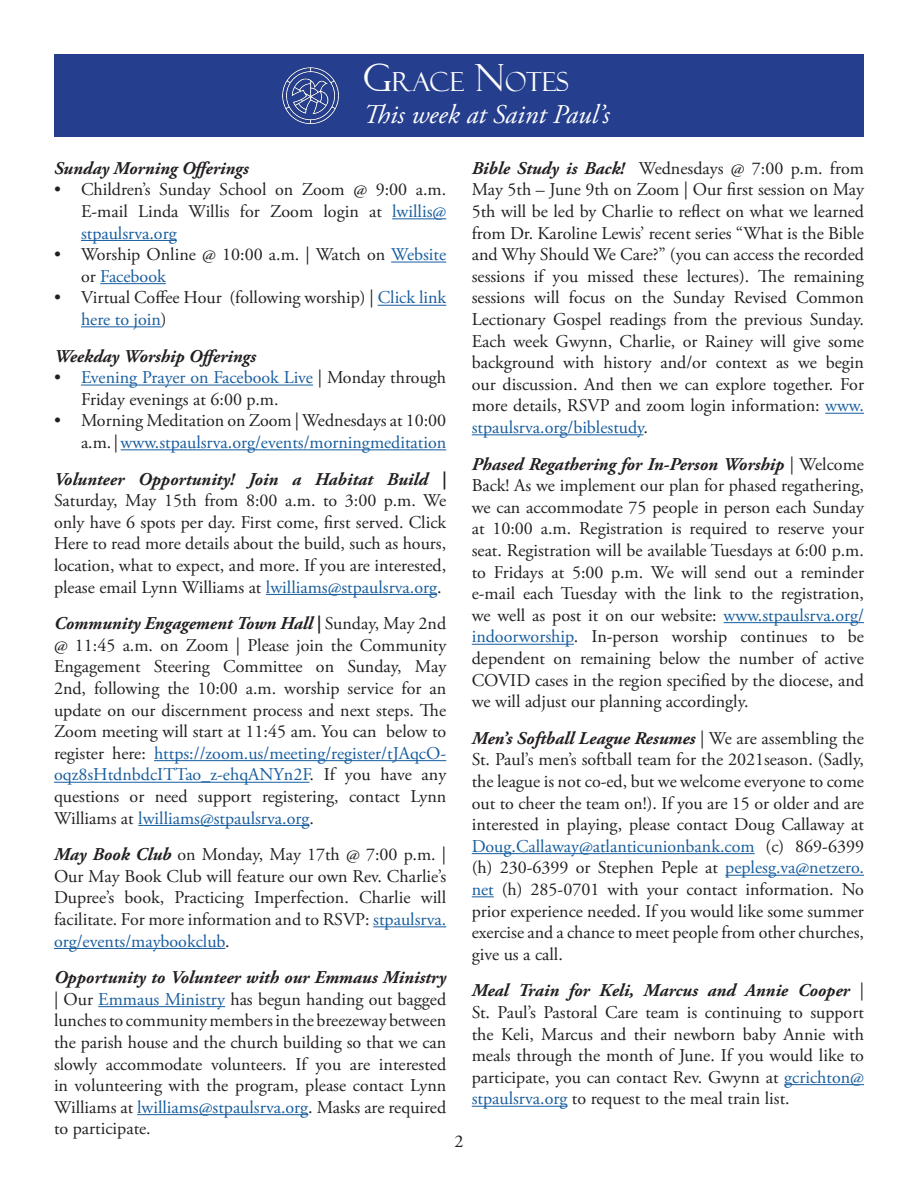
<style>
.page{position:relative;width:918px;height:1188px;background:#fff}
.page>*{position:absolute;margin:0;border:0;box-sizing:border-box;transform-origin:0 0}
.t1{font:italic 27px "Adobe Garamond Pro";color:#fff}
.t2{font:26.25px "Felix Titling";color:#fff}
.t3{font:18px/21.6px "Adobe Garamond Pro";color:#231f20;text-align:justify}
.t4{font:18px/21.6px "Adobe Garamond Pro";letter-spacing:-.025em;color:#231f20}
.t5{font:18px/21.6px "Adobe Garamond Pro";letter-spacing:-.05em;color:#231f20}
.t6{font:italic 700 18px "Adobe Garamond Pro";color:#231f20}
.s1{font-size:37.5px}
.s2{color:#175d9e}
.s3{font-weight:700;font-style:italic}
</style>
<div class="page">
<div style="left:54px;top:54px;width:810px;height:83px;background:#253f8e"></div>
<img style="left:282px;top:67px;width:57px;height:58px">
<hr style="left:392px;top:218px;width:54px;height:1px;background:#175d9e">
<hr style="left:81px;top:240px;width:96px;height:1px;background:#175d9e">
<hr style="left:391px;top:262px;width:55px;height:1px;background:#175d9e">
<hr style="left:100px;top:283px;width:66px;height:1px;background:#175d9e">
<hr style="left:378px;top:305px;width:68px;height:1px;background:#175d9e">
<hr style="left:81px;top:326px;width:80px;height:1px;background:#175d9e">
<hr style="left:81px;top:385px;width:232px;height:1px;background:#175d9e">
<hr style="left:121px;top:449px;width:325px;height:1px;background:#175d9e">
<hr style="left:266px;top:594px;width:171px;height:1px;background:#175d9e">
<hr style="left:154px;top:760px;width:292px;height:1px;background:#175d9e">
<hr style="left:54px;top:782px;width:256px;height:1px;background:#175d9e">
<hr style="left:138px;top:825px;width:171px;height:1px;background:#175d9e">
<hr style="left:373px;top:926px;width:73px;height:1px;background:#175d9e">
<hr style="left:54px;top:948px;width:171px;height:1px;background:#175d9e">
<hr style="left:98px;top:1006px;width:127px;height:1px;background:#175d9e">
<hr style="left:137px;top:1114px;width:171px;height:1px;background:#175d9e">
<hr style="left:825px;top:413px;width:39px;height:1px;background:#175d9e">
<hr style="left:472px;top:434px;width:172px;height:1px;background:#175d9e">
<hr style="left:724px;top:622px;width:140px;height:1px;background:#175d9e">
<hr style="left:472px;top:644px;width:102px;height:1px;background:#175d9e">
<hr style="left:472px;top:853px;width:283px;height:1px;background:#175d9e">
<hr style="left:725px;top:875px;width:139px;height:1px;background:#175d9e">
<svg style="left:472px;top:896px;width:22px;height:1px"></svg>
<hr style="left:784px;top:1084px;width:80px;height:1px;background:#175d9e">
<hr style="left:472px;top:1106px;width:95px;height:1px;background:#175d9e">
<p class="t2" style="left:363px;top:67px;width:206px"><span class="s1">G</span>RACE <span class="s1">N</span>OTES</p>
<p class="t1" style="left:363px;top:99px;width:248px">This week at Saint Paul’s</p>
<p class="t6" style="left:54px;top:158px;width:196px">Sunday Morning Offerings</p>
<p class="t3" style="left:81px;top:180px;width:367px;text-indent:-27px">• Children’s Sunday School on Zoom @ 9:00 a.m.<br>E-mail Linda Willis for Zoom login at <span class="s2">lwillis@ stpaulsrva.org</span></p>
<p class="t5" style="left:81px;top:244px;width:367px;text-indent:-27px">• Worship Online @ 10:00 a.m. | Watch on <span class="s2">Website </span>or <span class="s2">Facebook</span></p>
<p class="t3" style="left:81px;top:288px;width:367px;text-indent:-27px">• Virtual Coffee Hour (following worship) | <span class="s2">Click link here to join</span>)</p>
<p class="t6" style="left:54px;top:346px;width:203px">Weekday Worship Offerings</p>
<p class="t4" style="left:81px;top:367px;width:367px;text-indent:-27px">• <span class="s2">Evening Prayer on Facebook Live</span> | Monday through<br>Friday evenings at 6:00 p.m.</p>
<p class="t3" style="left:54px;top:411px;width:394px;text-align:right">• Morning Meditation on Zoom | Wednesdays at 10:00 a.m. | <span class="s2">www.stpaulsrva.org/events/morningmeditation</span></p>
<p class="t3" style="left:54px;top:469px;width:394px"><span class="s3">Volunteer Opportunity! Join a Habitat Build | </span>Saturday, May 15th from 8:00 a.m. to 3:00 p.m. We only have 6 spots per day. First come, first served. Click Here to read more details about the build, such as hours, location, what to expect, and more. If you are interested, please email Lynn Williams at <span class="s2">lwilliams@stpaulsrva.org</span>.</p>
<p class="t3" style="left:54px;top:613px;width:394px"><span class="s3">Community Engagement Town Hall |</span> Sunday, May 2nd @ 11:45 a.m. on Zoom | Please join the Community Engagement Steering Committee on Sunday, May 2nd, following the 10:00 a.m. worship service for an update on our discernment process and next steps. The Zoom meeting will start at 11:45 am. You can below to register here: <span class="s2">https://zoom.us/meeting/register/tJAqcO&shy;oqz8sHtdnbdcITTao_z-ehqANYn2F</span>. If you have any questions or need support registering, contact Lynn Williams at <span class="s2">lwilliams@stpaulsrva.org</span>.</p>
<p class="t3" style="left:54px;top:844px;width:394px"><span class="s3">May Book Club</span> on Monday, May 17th @ 7:00 p.m. | Our May Book Club will feature our own Rev. Charlie’s Dupree’s book, Practicing Imperfection. Charlie will facilitate. For more information and to RSVP: <span class="s2">stpaulsrva. org/events/maybookclub</span>.</p>
<p class="t3" style="left:54px;top:967px;width:394px"><span class="s3">Opportunity to Volunteer with our Emmaus Ministry </span>| Our <span class="s2">Emmaus Ministry</span> has begun handing out bagged lunches to community members in the breezeway between the parish house and the church building so that we can slowly accommodate volunteers. If you are interested in volunteering with the program, please contact Lynn Williams at <span class="s2">lwilliams@stpaulsrva.org</span>. Masks are required to participate.</p>
<p class="t3" style="left:454px;top:1131px;width:10px">2</p>
<p class="t3" style="left:472px;top:158px;width:394px"><span class="s3">Bible Study is Back!</span> Wednesdays @ 7:00 p.m. from May 5th – June 9th on Zoom | Our first session on May 5th will be led by Charlie to reflect on what we learned from Dr. Karoline Lewis’ recent series “What is the Bible and Why Should We Care?” (you can access the recorded sessions if you missed these lectures). The remaining sessions will focus on the Sunday Revised Common Lectionary Gospel readings from the previous Sunday.<br>Each week Gwynn, Charlie, or Rainey will give some background with history and/or context as we begin our discussion. And then we can explore together. For more details, RSVP and zoom login information: <span class="s2">www. stpaulsrva.org/biblestudy</span>.</p>
<p class="t3" style="left:472px;top:454px;width:394px"><span class="s3">Phased Regathering for In-Person Worship</span> | Welcome Back! As we implement our plan for phased regathering, we can accommodate 75 people in person each Sunday at 10:00 a.m. Registration is required to reserve your seat. Registration will be available Tuesdays at 6:00 p.m. to Fridays at 5:00 p.m. We will send out a reminder e-mail each Tuesday with the link to the registration, we well as post it on our website: <span class="s2">www.stpaulsrva.org/ indoorworship</span>. In-person worship continues to be dependent on remaining below the number of active COVID cases in the region specified by the diocese, and we will adjust our planning accordingly.</p>
<p class="t3" style="left:472px;top:728px;width:394px"><span class="s3">Men’s Softball League Resumes</span> | We are assembling the St. Paul’s men’s softball team for the 2021season. (Sadly, the league is not co-ed, but we welcome everyone to come out to cheer the team on!). If you are 15 or older and are interested in playing, please contact Doug Callaway at <span class="s2">Doug.Callaway@atlanticunionbank.com</span> (c) 869-6399 (h) 230-6399 or Stephen Peple at <span class="s2">peplesg.va@netzero. net</span> (h) 285-0701 with your contact information. No prior experience needed. If you would like some summer exercise and a chance to meet people from other churches, give us a call.</p>
<p class="t3" style="left:472px;top:981px;width:394px"><span class="s3">Meal Train for Keli, Marcus and Annie Cooper</span> | St. Paul’s Pastoral Care team is continuing to support the Keli, Marcus and their newborn baby Annie with meals through the month of June. If you would like to participate, you can contact Rev. Gwynn at <span class="s2">gcrichton@ stpaulsrva.org</span> to request to the meal train list.</p>
</div>
